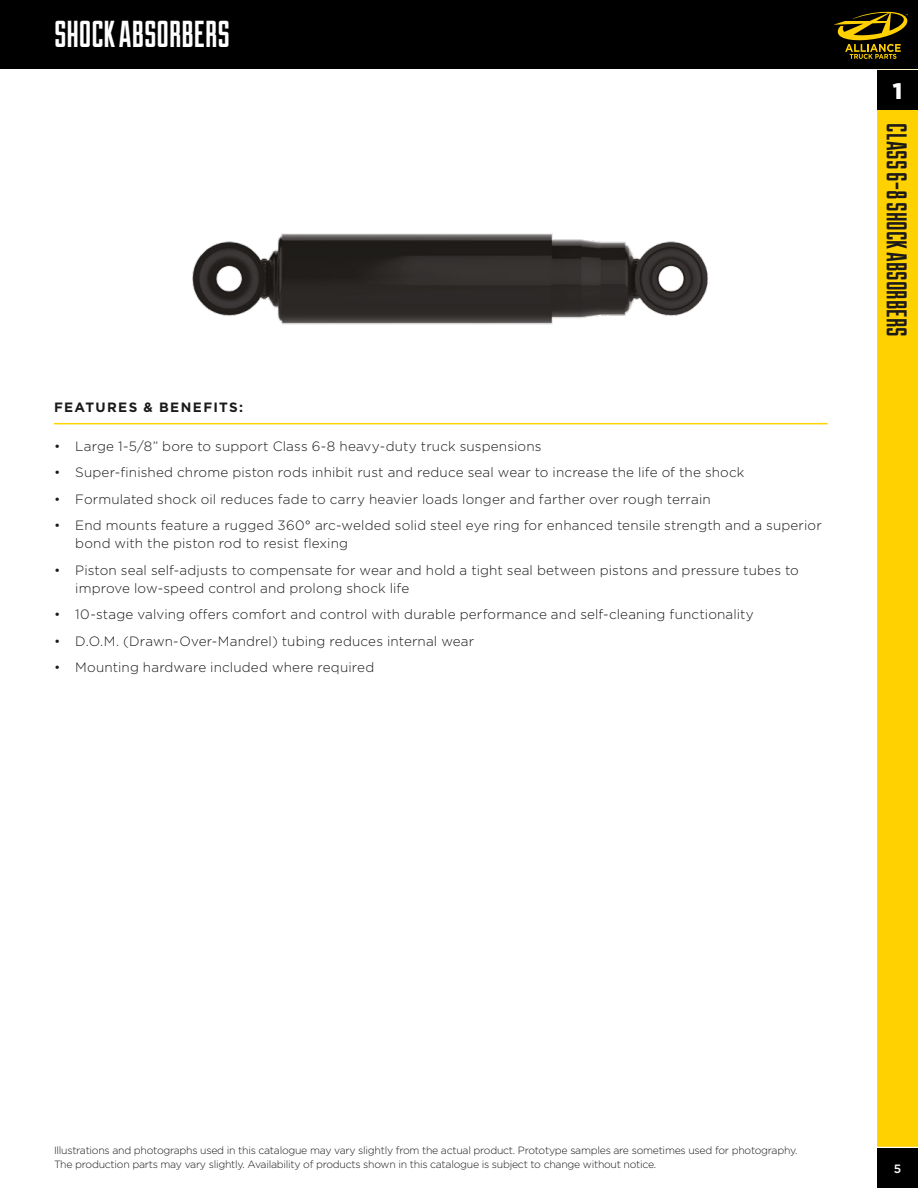
<style>
.page{position:relative;width:918px;height:1188px;background:#fff}
.page>*{position:absolute;margin:0;border:0;box-sizing:border-box;transform-origin:0 0}
.t1{font:37.5px "Duke Fill";color:#fff}
.t2{font:28.5px "Duke Fill";color:#1b1a19}
.t3{font:900 22.5px "Gotham";color:#fff}
.Bullets{font:300 13.5px/18px "Gotham";letter-spacing:.01em;color:#1b1a19}
.Subtitle{font:700 13.5px "Gotham";letter-spacing:.1em;color:#1b1a19}
.t4{font:500 12px "Gotham";color:#fff}
.t5{font:300 10.5px/13.5px "Gotham";letter-spacing:-.025em;color:#1b1a19}
</style>
<div class="page">
<div style="left:877px;top:110px;width:41px;height:1037px;background:#ffd100"></div>
<div style="left:877px;top:1148px;width:41px;height:40px;background:#000"></div>
<div style="left:877px;top:70px;width:41px;height:40px;background:#000"></div>
<div style="left:0;top:0;width:918px;height:68px;background:#000"></div>
<svg style="left:834px;top:11px;width:74px;height:48px"></svg>
<hr style="left:54px;top:423px;width:774px;height:1px;background:#ffd300">
<img style="left:192px;top:233px;width:516px;height:92px">
<p class="t1" style="left:54px;top:12px;width:178px">SHOCK ABSORBERS</p>
<p class="Subtitle" style="left:54px;top:398px;width:191px">FEATURES &amp; BENEFITS:</p>
<p class="Bullets" style="left:54px;top:437px;width:489px">• Large 1-5/8” bore to support Class 6-8 heavy-duty truck suspensions</p>
<p class="Bullets" style="left:54px;top:463px;width:692px">• Super-finished chrome piston rods inhibit rust and reduce seal wear to increase the life of the shock</p>
<p class="Bullets" style="left:54px;top:490px;width:658px">• Formulated shock oil reduces fade to carry heavier loads longer and farther over rough terrain</p>
<p class="Bullets" style="left:75px;top:516px;width:748px;text-indent:-21px">• End mounts feature a rugged 360° arc-welded solid steel eye ring for enhanced tensile strength and a superior bond with the piston rod to resist flexing</p>
<p class="Bullets" style="left:75px;top:561px;width:725px;text-indent:-21px">• Piston seal self-adjusts to compensate for wear and hold a tight seal between pistons and pressure tubes to improve low-speed control and prolong shock life</p>
<p class="Bullets" style="left:54px;top:605px;width:701px">• 10-stage valving offers comfort and control with durable performance and self-cleaning functionality</p>
<p class="Bullets" style="left:54px;top:632px;width:422px">• D.O.M. (Drawn-Over-Mandrel) tubing reduces internal wear</p>
<p class="Bullets" style="left:54px;top:658px;width:322px">• Mounting hardware included where required</p>
<p class="t3" style="left:893px;top:75px;width:11px">1</p>
<p class="t2" style="left:913px;top:123px;width:215px;rotate:90deg">CLASS 6-8 SHOCK ABSORBERS</p>
<p class="t5" style="left:54px;top:1143px;width:745px">Illustrations and photographs used in this catalogue may vary slightly from the actual product. Prototype samples are sometimes used for photography.<br>The production parts may vary slightly. Availability of products shown in this catalogue is subject to change without notice.</p>
<p class="t4" style="left:894px;top:1161px;width:9px">5</p>
</div>
